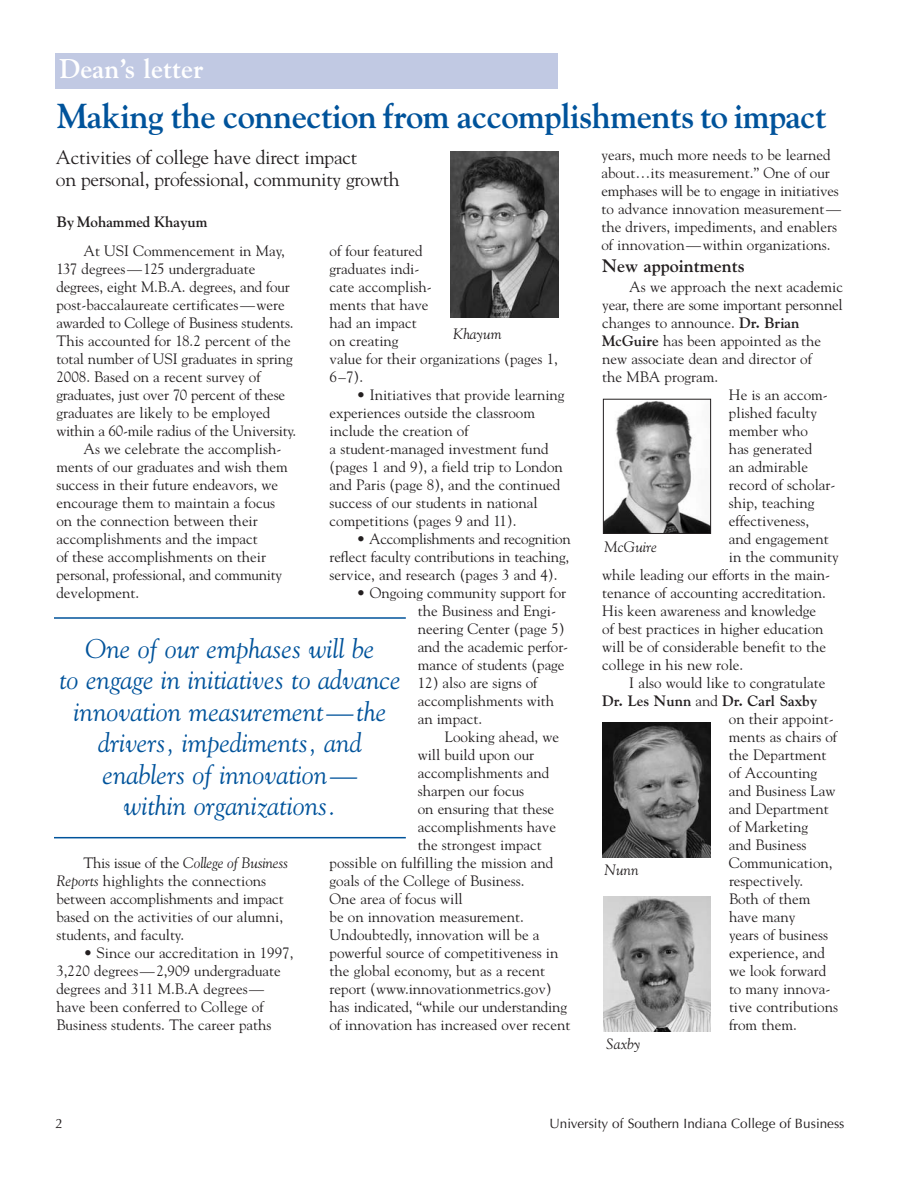
<style>
.page{position:relative;width:918px;height:1188px;background:#fff}
.page>*{position:absolute;margin:0;border:0;box-sizing:border-box;transform-origin:0 0}
.t1{font:700 34.5px "Goudy";letter-spacing:-.015em;color:#00539b}
.t2{font:italic 27px/31.5px "Goudy";color:#00539b;text-align:center}
.t3{font:700 27px "Goudy";color:#fff}
.t4{font:19.5px/22.5px "Goudy";letter-spacing:-.015em;color:#231f20}
.t5{font:700 18px "Goudy";color:#231f20}
.t6{font:15px/18px "Goudy";color:#231f20}
.t7{font:700 15px "Goudy";color:#231f20}
.t8{font:15px "Goudy";letter-spacing:-.02em;color:#231f20}
.t9{font:italic 15px "Goudy";color:#231f20}
.t10{font:13.5px "Optima";color:#231f20}
.s1{font-style:italic}
.s2{font-weight:700}
.s3{font-weight:400}
</style>
<div class="page">
<div style="left:55px;top:53px;width:502px;height:36px;background:#c1c9e3"></div>
<img style="left:451px;top:151px;width:108px;height:166px">
<hr style="left:54px;top:617px;width:352px;height:2px;background:#00539b">
<hr style="left:54px;top:837px;width:352px;height:1px;background:#00539b">
<img style="left:605px;top:401px;width:104px;height:131px">
<div style="left:603px;top:399px;width:108px;height:135px;border:1px solid #231f20"></div>
<img style="left:603px;top:896px;width:108px;height:135px">
<img style="left:603px;top:722px;width:108px;height:135px">
<h2 class="t3" style="left:59px;top:58px;width:146px">Dean’s letter</h2>
<h1 class="t1" style="left:57px;top:103px;width:771px">Making the connection from accomplishments to impact</h1>
<h3 class="t4" style="left:56px;top:147px;width:345px">Activities of college have direct impact<br>on personal, professional, community growth</h3>
<p class="t7" style="left:57px;top:215px;width:152px">By Mohammed Khayum</p>
<p class="t6" style="left:330px;top:243px;width:230px">of four featured<br>graduates indi-<br>cate accomplish-<br>ments that have<br>had an impact<br>on creating<br>value for their organizations (pages 1,<br>6–7).</p>
<p class="t6" style="left:330px;top:387px;width:236px;text-indent:27px">• Initiatives that provide learning experiences outside the classroom include the creation of<br>a student-managed investment fund (pages 1 and 9), a field trip to London and Paris (page 8), and the continued success of our students in national competitions (pages 9 and 11).</p>
<p class="t6" style="left:330px;top:531px;width:243px;text-align:justify;text-indent:27px">• Accomplishments and recognition reflect faculty contributions in teaching, service, and research (pages 3 and 4).</p>
<p class="t6" style="left:418px;top:585px;width:152px;text-indent:-61px">• Ongoing community support for the Business and Engi&shy;neering Center (page 5) and the academic perfor&shy;mance of students (page</p>
<p class="t6" style="left:418px;top:675px;width:138px">12) also are signs of accomplishments with an impact.</p>
<p class="t6" style="left:445px;top:729px;width:116px">Looking ahead, we</p>
<p class="t6" style="left:418px;top:747px;width:118px">will build upon our</p>
<p class="t6" style="left:418px;top:765px;width:133px">accomplishments and</p>
<p class="t6" style="left:418px;top:783px;width:108px">sharpen our focus</p>
<p class="t6" style="left:418px;top:801px;width:138px">on ensuring that these</p>
<p class="t6" style="left:418px;top:819px;width:140px">accomplishments have</p>
<p class="t6" style="left:418px;top:837px;width:125px">the strongest impact</p>
<p class="t6" style="left:330px;top:855px;width:225px">possible on fulfilling the mission and</p>
<p class="t6" style="left:330px;top:873px;width:197px">goals of the College of Business.</p>
<p class="t6" style="left:330px;top:891px;width:135px">One area of focus will</p>
<p class="t6" style="left:330px;top:909px;width:196px">be on innovation measurement.</p>
<p class="t6" style="left:330px;top:927px;width:211px">Undoubtedly, innovation will be a</p>
<p class="t6" style="left:330px;top:945px;width:230px">powerful source of competitiveness in</p>
<p class="t6" style="left:330px;top:963px;width:217px">the global economy, but as a recent</p>
<p class="t6" style="left:330px;top:981px;width:224px">report (www.innovationmetrics.gov)</p>
<p class="t6" style="left:330px;top:999px;width:239px">has indicated, “while our understanding</p>
<p class="t6" style="left:330px;top:1017px;width:242px">of innovation has increased over recent</p>
<p class="t6" style="left:83px;top:243px;width:203px">At USI Commencement in May,</p>
<p class="t6" style="left:56px;top:261px;width:200px">137 degrees—125 undergraduate</p>
<p class="t6" style="left:56px;top:279px;width:235px">degrees, eight M.B.A. degrees, and four</p>
<p class="t6" style="left:56px;top:297px;width:230px">post-baccalaureate certificates—were</p>
<p class="t6" style="left:56px;top:315px;width:239px">awarded to College of Business students.</p>
<p class="t6" style="left:56px;top:333px;width:236px">This accounted for 18.2 percent of the</p>
<p class="t6" style="left:56px;top:351px;width:238px">total number of USI graduates in spring</p>
<p class="t6" style="left:56px;top:369px;width:206px">2008. Based on a recent survey of</p>
<p class="t6" style="left:56px;top:387px;width:230px">graduates, just over 70 percent of these</p>
<p class="t6" style="left:56px;top:405px;width:215px">graduates are likely to be employed</p>
<p class="t8" style="left:56px;top:424px;width:242px">within a 60-mile radius of the University.</p>
<p class="t6" style="left:83px;top:441px;width:200px">As we celebrate the accomplish-</p>
<p class="t6" style="left:56px;top:459px;width:233px">ments of our graduates and wish them</p>
<p class="t6" style="left:56px;top:477px;width:223px">success in their future endeavors, we</p>
<p class="t6" style="left:56px;top:495px;width:220px">encourage them to maintain a focus</p>
<p class="t6" style="left:56px;top:513px;width:203px">on the connection between their</p>
<p class="t6" style="left:56px;top:531px;width:203px">accomplishments and the impact</p>
<p class="t6" style="left:56px;top:549px;width:211px">of these accomplishments on their</p>
<p class="t6" style="left:56px;top:567px;width:227px">personal, professional, and community</p>
<p class="t6" style="left:56px;top:585px;width:84px">development.</p>
<p class="t9" style="left:453px;top:328px;width:50px">Khayum</p>
<h2 class="t2" style="left:59px;top:634px;width:343px">One of our emphases will be<br>to engage in initiatives to advance innovation measurement—the drivers, impediments, and enablers of innovation—<br>within organizations.</h2>
<p class="t6" style="left:56px;top:855px;width:233px;text-indent:27px">This issue of the <span class="s1">College of Business Reports</span> highlights the connections between accomplishments and impact based on the activities of our alumni, students, and faculty.</p>
<p class="t6" style="left:56px;top:945px;width:239px;text-indent:27px">• Since our accreditation in 1997, 3,220 degrees—2,909 undergraduate degrees and 311 M.B.A degrees— have been conferred to College of Business students. The career paths</p>
<p class="t6" style="left:602px;top:147px;width:241px">years, much more needs to be learned about…its measurement.” One of our emphases will be to engage in initiatives to advance innovation measurement— the drivers, impediments, and enablers of innovation—within organizations.</p>
<p class="t5" style="left:602px;top:259px;width:144px">New appointments</p>
<p class="t6" style="left:629px;top:279px;width:215px">As we approach the next academic</p>
<p class="t6" style="left:602px;top:297px;width:242px">year, there are some important personnel</p>
<p class="t6" style="left:602px;top:315px;width:199px">changes to announce. <span class="s2">Dr. Brian</span></p>
<p class="t6" style="left:602px;top:333px;width:220px"><span class="s2">McGuire</span> has been appointed as the</p>
<p class="t6" style="left:602px;top:351px;width:211px">new associate dean and director of</p>
<p class="t6" style="left:602px;top:369px;width:118px">the MBA program.</p>
<p class="t6" style="left:729px;top:387px;width:100px">He is an accom-</p>
<p class="t6" style="left:729px;top:405px;width:90px">plished faculty</p>
<p class="t6" style="left:729px;top:423px;width:81px">member who</p>
<p class="t6" style="left:729px;top:441px;width:85px">has generated</p>
<p class="t6" style="left:729px;top:459px;width:81px">an admirable</p>
<p class="t6" style="left:729px;top:477px;width:108px">record of scholar-</p>
<p class="t6" style="left:729px;top:495px;width:87px">ship, teaching</p>
<p class="t6" style="left:729px;top:513px;width:82px">effectiveness,</p>
<p class="t6" style="left:729px;top:531px;width:101px">and engagement</p>
<p class="t6" style="left:729px;top:549px;width:111px">in the community</p>
<p class="t6" style="left:602px;top:567px;width:230px">while leading our efforts in the main-</p>
<p class="t6" style="left:602px;top:585px;width:225px">tenance of accounting accreditation.</p>
<p class="t6" style="left:602px;top:603px;width:215px">His keen awareness and knowledge</p>
<p class="t6" style="left:602px;top:621px;width:223px">of best practices in higher education</p>
<p class="t6" style="left:602px;top:639px;width:225px">will be of considerable benefit to the</p>
<p class="t6" style="left:602px;top:657px;width:143px">college in his new role.</p>
<p class="t6" style="left:629px;top:675px;width:198px">I also would like to congratulate</p>
<p class="t7" style="left:602px;top:695px;width:216px">Dr. Les Nunn <span class="s3">and</span> Dr. Carl Saxby</p>
<p class="t6" style="left:729px;top:711px;width:106px">on their appoint-</p>
<p class="t6" style="left:729px;top:729px;width:110px">ments as chairs of</p>
<p class="t6" style="left:729px;top:747px;width:99px">the Department</p>
<p class="t6" style="left:729px;top:765px;width:90px">of Accounting</p>
<p class="t6" style="left:729px;top:783px;width:108px">and Business Law</p>
<p class="t6" style="left:729px;top:801px;width:101px">and Department</p>
<p class="t6" style="left:729px;top:819px;width:81px">of Marketing</p>
<p class="t6" style="left:729px;top:837px;width:79px">and Business</p>
<p class="t6" style="left:729px;top:855px;width:105px">Communication,</p>
<p class="t6" style="left:729px;top:873px;width:76px">respectively.</p>
<p class="t6" style="left:729px;top:891px;width:83px">Both of them</p>
<p class="t6" style="left:729px;top:909px;width:68px">have many</p>
<p class="t6" style="left:729px;top:927px;width:101px">years of business</p>
<p class="t6" style="left:729px;top:945px;width:98px">experience, and</p>
<p class="t6" style="left:729px;top:963px;width:99px">we look forward</p>
<p class="t6" style="left:729px;top:981px;width:103px">to many innova-</p>
<p class="t6" style="left:729px;top:999px;width:111px">tive contributions</p>
<p class="t6" style="left:729px;top:1017px;width:69px">from them.</p>
<p class="t9" style="left:604px;top:541px;width:54px">McGuire</p>
<p class="t9" style="left:604px;top:864px;width:36px">Nunn</p>
<p class="t9" style="left:606px;top:1038px;width:36px">Saxby</p>
<p class="t10" style="left:56px;top:1118px;width:9px">2</p>
<p class="t10" style="left:549px;top:1118px;width:297px">University of Southern Indiana College of Business</p>
</div>
